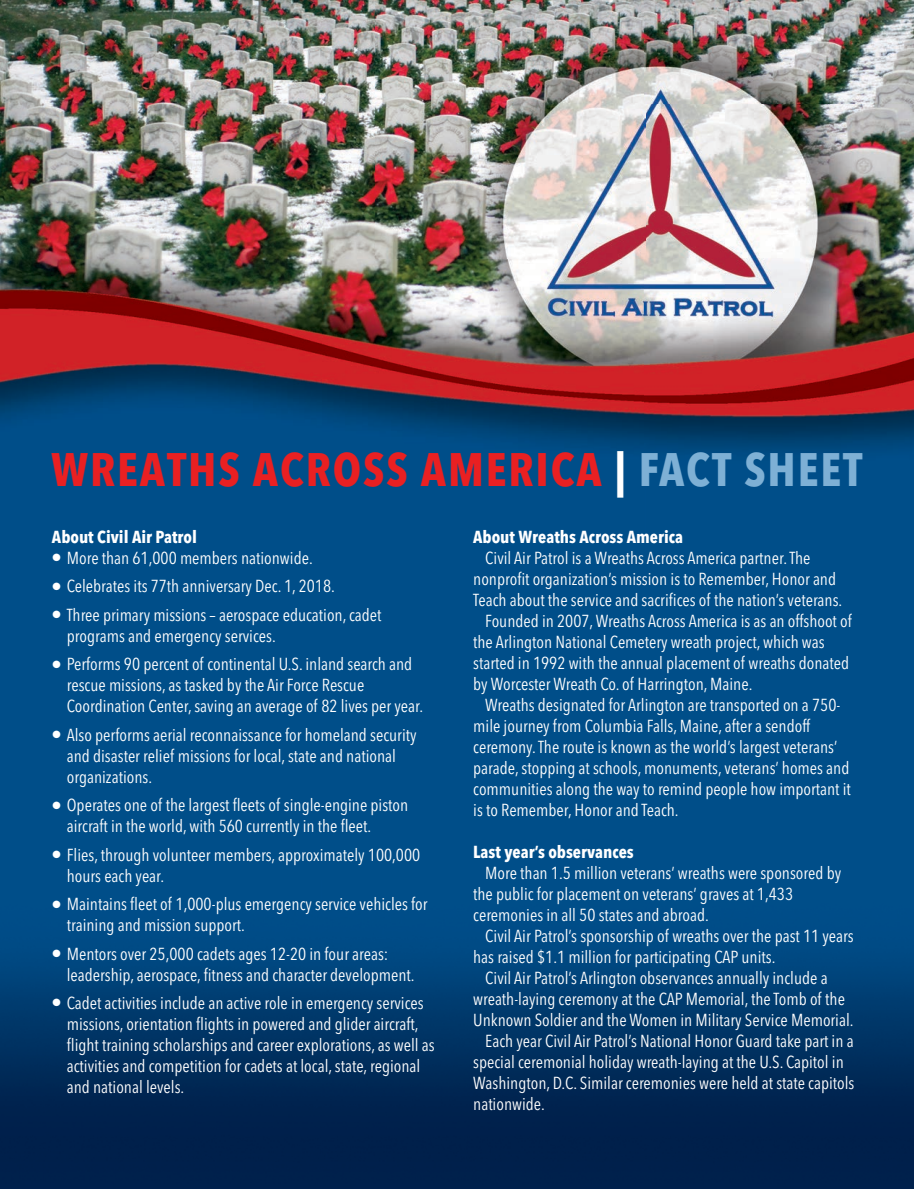
<style>
.page{position:relative;width:914px;height:1189px;background:#fff}
.page>*{position:absolute;margin:0;border:0;box-sizing:border-box;transform-origin:0 0}
.t1{font:700 46.5px "Avenir Next Condensed";letter-spacing:.04em;color:#e92022}
.t2{font:17.25px/21px "Avenir Next Condensed";color:#fff}
.t3{font:700 17.25px "Avenir Next Condensed";color:#fff}
.s1{color:#fff}
.s2{color:#7eb0d5}
</style>
<div class="page">
<img style="left:0;top:0;width:914px;height:1188px">
<h1 class="t1" style="left:51px;top:441px;width:812px">WREATHS ACROSS AMERICA <span class="s1">|</span> <span class="s2">FACT SHEET</span></h1>
<p class="t3" style="left:52px;top:526px;width:146px">About Civil Air Patrol</p>
<p class="t2" style="left:52px;top:546px;width:262px">● More than 61,000 members nationwide.</p>
<p class="t2" style="left:52px;top:575px;width:284px">● Celebrates its 77th anniversary Dec. 1, 2018.</p>
<p class="t2" style="left:67px;top:603px;width:316px;text-indent:-14px">● Three primary missions – aerospace education,cadet programs and emergency services.</p>
<p class="t2" style="left:67px;top:652px;width:358px;text-indent:-14px">● Performs 90 percent of continental U.S. inland search and rescue missions, as tasked by the Air Force Rescue<br>Coordination Center, saving an average of 82 lives per year.</p>
<p class="t2" style="left:67px;top:723px;width:351px;text-indent:-14px">● Also performs aerial reconnaissance for homeland security and disaster relief missions for local,state and national organizations.</p>
<p class="t2" style="left:67px;top:793px;width:343px;text-indent:-14px">● Operates one of the largest fleets of single-engine piston aircraft in the world, with 560 currently in the fleet.</p>
<p class="t2" style="left:67px;top:843px;width:355px;text-indent:-14px">● Flies, through volunteer members, approximately 100,000 hours each year.</p>
<p class="t2" style="left:67px;top:892px;width:362px;text-indent:-14px">● Maintains fleet of 1,000-plus emergency service vehicles for training and mission support.</p>
<p class="t2" style="left:67px;top:942px;width:349px;text-indent:-14px">● Mentors over 25,000 cadets ages 12-20 in four areas: leadership, aerospace, fitness and character development.</p>
<p class="t2" style="left:67px;top:991px;width:369px;text-indent:-14px">● Cadet activities include an active role in emergency services missions, orientation flights in powered and glider aircraft, flight training scholarships and career explorations, as well as activities and competition for cadets at local,state, regional and national levels.</p>
<p class="t3" style="left:473px;top:526px;width:211px">About Wreaths Across America</p>
<p class="t2" style="left:485px;top:546px;width:327px">Civil Air Patrol is a Wreaths Across America partner.The</p>
<p class="t2" style="left:473px;top:567px;width:364px">nonprofit organization’s mission is to Remember, Honor and</p>
<p class="t2" style="left:473px;top:588px;width:370px">Teach about the service and sacrifices of the nation’s veterans.</p>
<p class="t2" style="left:485px;top:609px;width:368px">Founded in 2007,Wreaths Across America is as an offshoot of</p>
<p class="t2" style="left:473px;top:630px;width:353px">the Arlington National Cemetery wreath project, which was</p>
<p class="t2" style="left:473px;top:651px;width:377px">started in 1992 with the annual placement of wreaths donated</p>
<p class="t2" style="left:473px;top:672px;width:281px">by Worcester Wreath Co. of Harrington, Maine.</p>
<p class="t2" style="left:485px;top:693px;width:356px">Wreaths designated for Arlington are transported on a 750-</p>
<p class="t2" style="left:473px;top:714px;width:338px">mile journey from Columbia Falls, Maine, after a sendoff</p>
<p class="t2" style="left:473px;top:735px;width:365px">ceremony.The route is known as the world’s largest veterans’</p>
<p class="t2" style="left:473px;top:756px;width:377px">parade, stopping at schools, monuments,veterans’ homes and</p>
<p class="t2" style="left:473px;top:777px;width:379px">communities along the way to remind people how important it</p>
<p class="t2" style="left:473px;top:798px;width:207px">is to Remember, Honor and Teach.</p>
<p class="t3" style="left:473px;top:841px;width:162px">Last year’s observances</p>
<p class="t2" style="left:473px;top:861px;width:369px;text-indent:12px">More than 1.5 million veterans’ wreaths were sponsored by the public for placement on veterans’ graves at 1,433 ceremonies in all 50 states and abroad.</p>
<p class="t2" style="left:485px;top:924px;width:370px">Civil Air Patrol’s sponsorship of wreaths over the past 11 years</p>
<p class="t2" style="left:473px;top:945px;width:304px">has raised $1.1 million for participating CAP units.</p>
<p class="t2" style="left:485px;top:966px;width:344px">Civil Air Patrol’s Arlington observances annually include a</p>
<p class="t2" style="left:473px;top:987px;width:373px">wreath-laying ceremony at the CAP Memorial, the Tomb of the</p>
<p class="t2" style="left:473px;top:1008px;width:382px">Unknown Soldier and the Women in Military Service Memorial.</p>
<p class="t2" style="left:485px;top:1029px;width:370px">Each year Civil Air Patrol’s National Honor Guard take part in a</p>
<p class="t2" style="left:473px;top:1050px;width:372px">special ceremonial holiday wreath-laying at the U.S. Capitol in</p>
<p class="t2" style="left:473px;top:1071px;width:383px">Washington, D.C. Similar ceremonies were held at state capitols</p>
<p class="t2" style="left:473px;top:1092px;width:73px">nationwide.</p>
</div>
